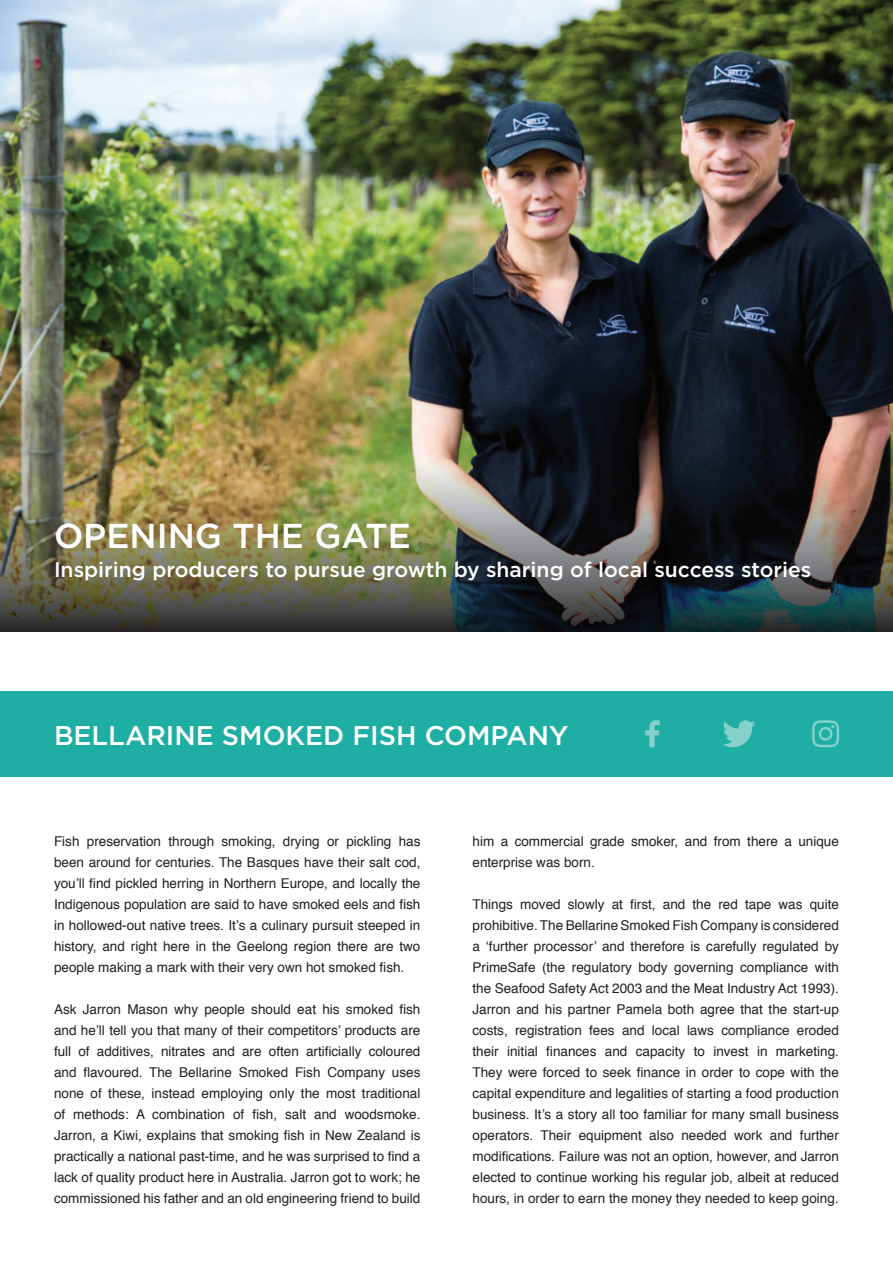
<style>
.page{position:relative;width:893px;height:1263px;background:#fff}
.page>*{position:absolute;margin:0;border:0;box-sizing:border-box;transform-origin:0 0}
.t1{font:500 34.5px "Gotham";color:#fff}
.t2{font:500 27px "Gotham";color:#fff}
.t3{font:500 21px "Gotham";color:#fff}
.t4{font:13.5px/21px "Helvetica";color:#231f20;text-align:justify}
</style>
<div class="page">
<div style="left:0;top:691px;width:893px;height:85px;background:#1eaea4"></div>
<img style="left:0;top:0;width:893px;height:456px">
<img style="left:0;top:456px;width:893px;height:176px">
<svg style="left:645px;top:720px;width:15px;height:27px"></svg>
<svg style="left:723px;top:720px;width:33px;height:27px"></svg>
<svg style="left:812px;top:720px;width:27px;height:27px"></svg>
<h1 class="t1" style="left:54px;top:513px;width:359px">OPENING THE GATE</h1>
<h3 class="t3" style="left:54px;top:556px;width:759px">Inspiring producers to pursue growth by sharing of local success stories</h3>
<h2 class="t2" style="left:54px;top:717px;width:516px">BELLARINE SMOKED FISH COMPANY</h2>
<p class="t4" style="left:54px;top:831px;width:368px">Fish preservation through smoking, drying or pickling has been around for centuries. The Basques have their salt cod, you’ll find pickled herring in Northern Europe, and locally the Indigenous population are said to have smoked eels and fish in hollowed-out native trees. It’s a culinary pursuit steeped in history, and right here in the Geelong region there are two people making a mark with their very own hot smoked fish.</p>
<p class="t4" style="left:54px;top:1000px;width:368px">Ask Jarron Mason why people should eat his smoked fish and he’ll tell you that many of their competitors’ products are full of additives, nitrates and are often artificially coloured and flavoured. The Bellarine Smoked Fish Company uses none of these, instead employing only the most traditional of methods: A combination of fish, salt and woodsmoke.<br>Jarron, a Kiwi, explains that smoking fish in New Zealand is practically a national past-time, and he was surprised to find a lack of quality product here in Australia. Jarron got to work; he commissioned his father and an old engineering friend to build</p>
<p class="t4" style="left:472px;top:832px;width:368px">him a commercial grade smoker, and from there a unique enterprise was born.</p>
<p class="t4" style="left:472px;top:895px;width:368px">Things moved slowly at first, and the red tape was quite prohibitive. The Bellarine Smoked Fish Company is considered a ‘further processor’ and therefore is carefully regulated by PrimeSafe (the regulatory body governing compliance with the Seafood Safety Act 2003 and the Meat Industry Act 1993).<br>Jarron and his partner Pamela both agree that the start-up costs, registration fees and local laws compliance eroded their initial finances and capacity to invest in marketing.<br>They were forced to seek finance in order to cope with the capital expenditure and legalities of starting a food production business. It’s a story all too familiar for many small business operators. Their equipment also needed work and further modifications. Failure was not an option, however, and Jarron elected to continue working his regular job, albeit at reduced hours, in order to earn the money they needed to keep going.</p>
</div>
